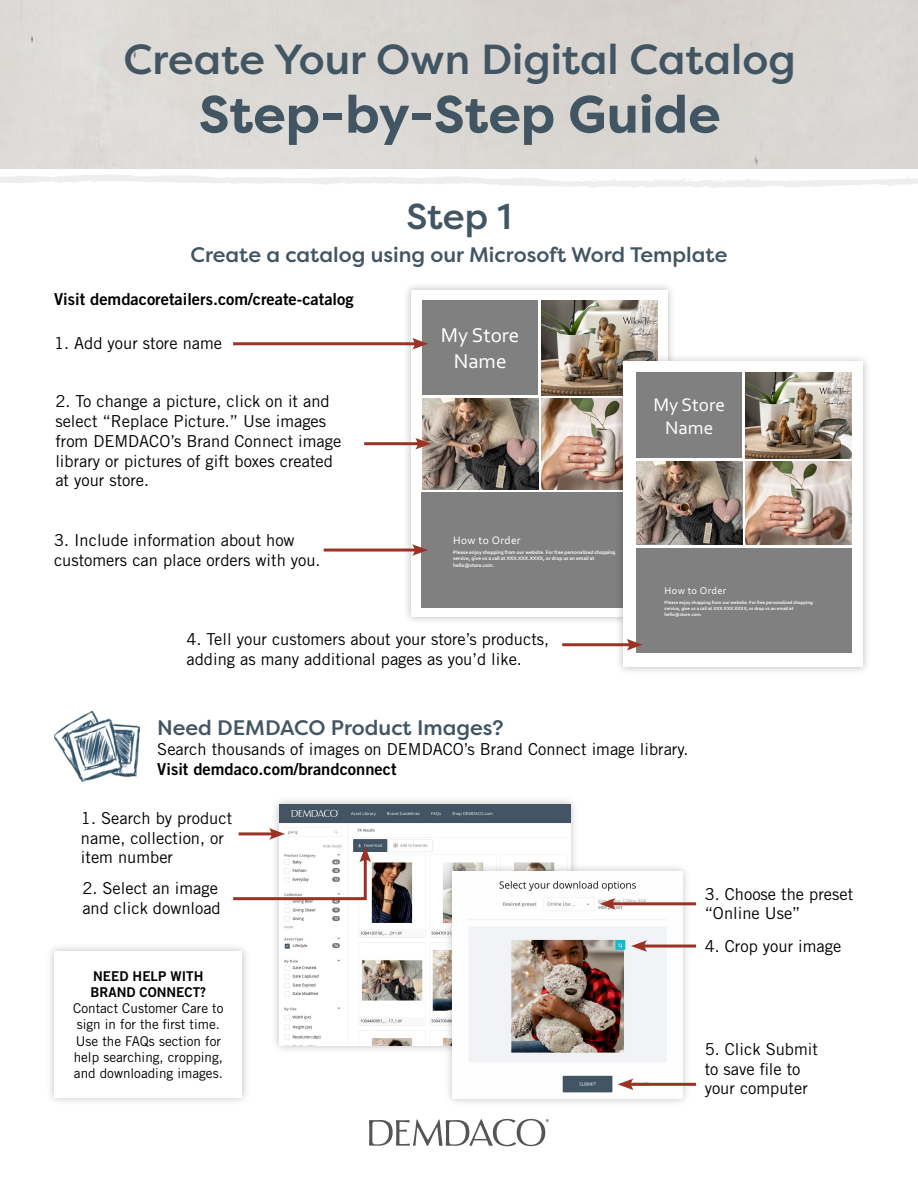
<style>
.page{position:relative;width:918px;height:1188px;background:#fff}
.page>*{position:absolute;margin:0;border:0;box-sizing:border-box;transform-origin:0 0}
.t1{font:700 52.5px "Filson Pro";color:#425563}
.t2{font:500 42px "Filson Pro";color:#425563}
.t3{font:500 36px "Filson Pro";color:#425563}
.t4{font:500 21px "Filson Pro";color:#425563}
.t5{font:21px/25.3px "Corbel";color:#fff;text-align:center}
.t6{font:19.2px/23.2px "Corbel";color:#fff;text-align:center}
.t7{font:16.5px/19.8px "Trade Gothic LT Std";color:#000}
.t8{font:16.5px "Trade Gothic LT Std Bd 2";color:#000}
.t9{font:13.5px/16.2px "Trade Gothic LT Std";color:#000}
.t10{font:13.5px/16.2px "Trade Gothic LT Std Bd 2";color:#000}
.t11{font:11.4px "Corbel";letter-spacing:.03em;color:#fff}
.t12{font:10.35px "Corbel";letter-spacing:.03em;color:#fff}
.t13{font:700 5.25px/6.3px "Corbel";color:#fff}
.t14{font:700 4.8px/5.8px "Corbel";color:#fff}
</style>
<div class="page">
<div style="left:0;top:0;width:918px;height:168px;background:#d9d8d3"></div>
<div style="left:46px;top:943px;width:205px;height:164px;background:#000;opacity:.25"></div>
<div style="left:54px;top:951px;width:188px;height:147px;background:#fff"></div>
<div style="left:403px;top:282px;width:273px;height:343px;background:#000;opacity:.25"></div>
<div style="left:411px;top:290px;width:257px;height:327px;background:#fff"></div>
<div style="left:422px;top:301px;width:117px;height:94px;background:#808080"></div>
<div style="left:422px;top:492px;width:236px;height:116px;background:#808080"></div>
<img style="left:542px;top:301px;width:116px;height:94px">
<img style="left:422px;top:398px;width:117px;height:91px">
<img style="left:542px;top:398px;width:73px;height:91px">
<div style="left:615px;top:353px;width:256px;height:322px;background:#000;opacity:.25"></div>
<div style="left:623px;top:362px;width:240px;height:305px;background:#fff"></div>
<div style="left:636px;top:372px;width:107px;height:87px;background:#808080"></div>
<hr style="left:742px;top:372px;width:3px;height:87px;background:#fff">
<div style="left:636px;top:547px;width:216px;height:106px;background:#808080"></div>
<img style="left:745px;top:373px;width:107px;height:86px">
<img style="left:636px;top:461px;width:107px;height:84px">
<img style="left:745px;top:461px;width:107px;height:84px">
<div style="left:271px;top:796px;width:308px;height:258px;background:#000;opacity:.25"></div>
<img style="left:279px;top:804px;width:292px;height:242px">
<hr style="left:233px;top:342px;width:185px;height:3px;background:#9a3324">
<svg style="left:412px;top:338px;width:16px;height:12px"></svg>
<hr style="left:364px;top:442px;width:57px;height:3px;background:#9a3324">
<svg style="left:415px;top:438px;width:16px;height:12px"></svg>
<hr style="left:324px;top:549px;width:94px;height:3px;background:#9a3324">
<svg style="left:412px;top:544px;width:16px;height:12px"></svg>
<hr style="left:239px;top:832px;width:36px;height:3px;background:#9a3324">
<svg style="left:269px;top:828px;width:16px;height:12px"></svg>
<svg style="left:233px;top:846px;width:138px;height:56px"></svg>
<hr style="left:562px;top:643px;width:70px;height:3px;background:#9a3324">
<svg style="left:627px;top:639px;width:16px;height:12px"></svg>
<img style="left:54px;top:712px;width:86px;height:69px">
<div style="left:444px;top:863px;width:247px;height:244px;background:#000;opacity:.25"></div>
<img style="left:452px;top:872px;width:230px;height:227px">
<hr style="left:610px;top:902px;width:86px;height:3px;background:#9a3324">
<svg style="left:600px;top:898px;width:16px;height:12px"></svg>
<hr style="left:642px;top:945px;width:54px;height:3px;background:#9a3324">
<svg style="left:631px;top:940px;width:16px;height:12px"></svg>
<hr style="left:628px;top:1083px;width:68px;height:3px;background:#9a3324">
<svg style="left:618px;top:1078px;width:16px;height:12px"></svg>
<svg style="left:369px;top:1119px;width:180px;height:27px"></svg>
<h2 class="t2" style="left:124px;top:30px;width:674px">Create Your Own Digital Catalog</h2>
<h1 class="t1" style="left:199px;top:81px;width:523px">Step-by-Step Guide</h1>
<h3 class="t3" style="left:406px;top:191px;width:107px">Step 1</h3>
<p class="t4" style="left:191px;top:240px;width:538px">Create a catalog using our Microsoft Word Template</p>
<p class="t8" style="left:54px;top:288px;width:301px">Visit demdacoretailers.com/create-catalog</p>
<p class="t7" style="left:54px;top:333px;width:170px">1. Add your store name</p>
<p class="t7" style="left:55px;top:391px;width:287px">2. To change a picture, click on it and select “Replace Picture.” Use images from DEMDACO’s Brand Connect image library or pictures of gift boxes created at your store.</p>
<p class="t7" style="left:54px;top:530px;width:268px">3. Include information about how customers can place orders with you.</p>
<p class="t5" style="left:441px;top:322px;width:80px">My Store<br>Name</p>
<p class="t11" style="left:453px;top:533px;width:69px">How to Order</p>
<p class="t13" style="left:453px;top:549px;width:164px">Please enjoy shopping from our website. For free personalized shopping service, give us a call at XXX.XXX.XXXX, or drop us an email at hello@store.com.</p>
<p class="t7" style="left:186px;top:629px;width:364px">4. Tell your customers about your store’s products, adding as many additional pages as you’d like.</p>
<p class="t6" style="left:653px;top:392px;width:73px">My Store<br>Name</p>
<p class="t12" style="left:665px;top:585px;width:63px">How to Order</p>
<p class="t14" style="left:665px;top:599px;width:150px">Please enjoy shopping from our website. For free personalized shopping service, give us a call at XXX.XXX.XXXX, or drop us an email at hello@store.com.</p>
<p class="t4" style="left:157px;top:713px;width:348px">Need DEMDACO Product Images?</p>
<p class="t7" style="left:157px;top:739px;width:533px">Search thousands of images on DEMDACO’s Brand Connect image library.</p>
<p class="t8" style="left:157px;top:758px;width:241px">Visit demdaco.com/brandconnect</p>
<p class="t7" style="left:81px;top:808px;width:153px">1. Search by product name, collection, or item number</p>
<p class="t7" style="left:82px;top:878px;width:140px">2. Select an image and click download</p>
<p class="t7" style="left:705px;top:884px;width:150px">3. Choose the preset “Online Use”</p>
<p class="t7" style="left:705px;top:936px;width:138px">4. Crop your image</p>
<p class="t10" style="left:90px;top:968px;width:117px">NEED HELP WITH<br>BRAND CONNECT?</p>
<p class="t9" style="left:73px;top:1000px;width:152px">Contact Customer Care to sign in for the first time.<br>Use the FAQs section for help searching, cropping, and downloading images.</p>
<p class="t7" style="left:705px;top:1039px;width:115px">5. Click Submit to save file to your computer</p>
</div>
